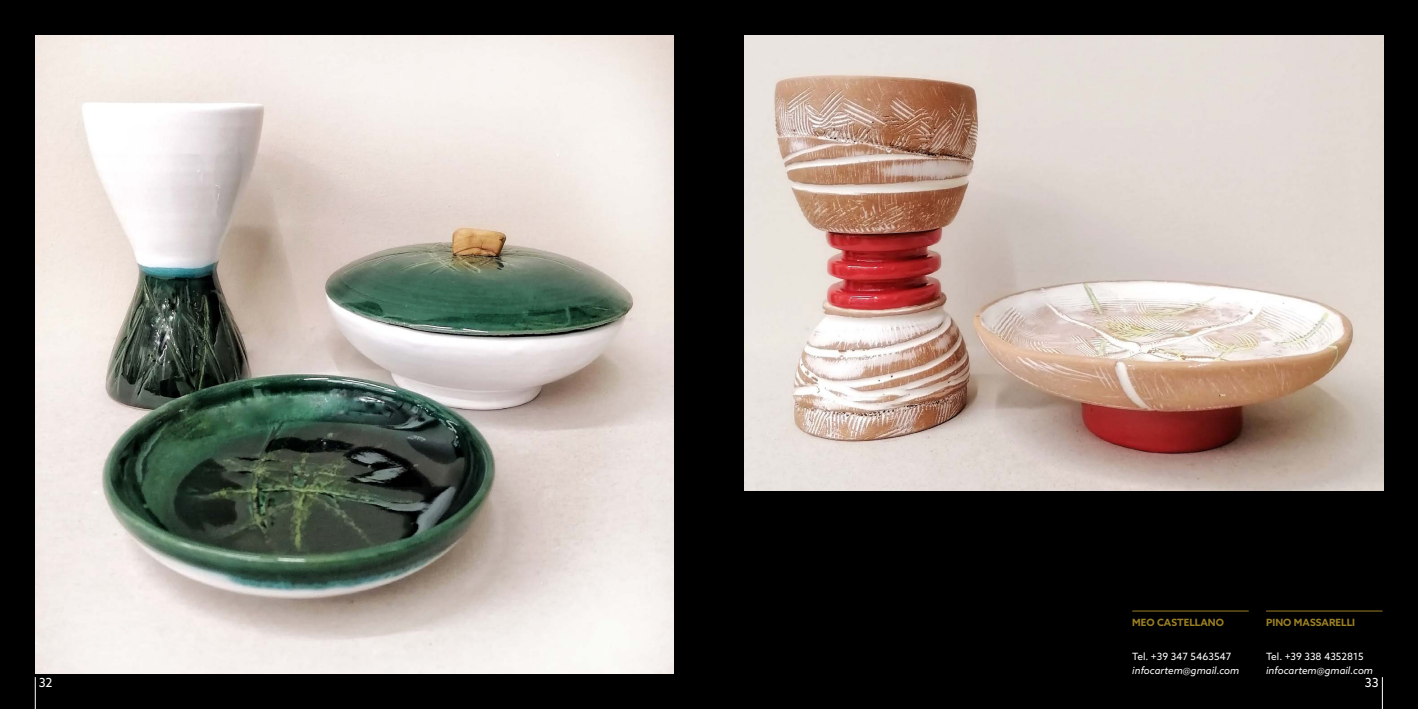
<style>
.page{position:relative;width:1418px;height:709px;background:#fff}
.page>*{position:absolute;margin:0;border:0;box-sizing:border-box;transform-origin:0 0}
.t1{font:12.5px "Azo Sans";color:#fff}
.t2{font:italic 10px "Azo Sans";color:#fff}
.t3{font:10px "Azo Sans";color:#fff}
.t4{font:700 10px "Azo Sans";color:#9a7f24}
</style>
<div class="page">
<div style="left:0;top:0;width:1417px;height:709px;background:#000"></div>
<img style="left:744px;top:35px;width:639px;height:455px">
<img style="left:35px;top:35px;width:638px;height:638px">
<hr style="left:1265px;top:610px;width:117px;height:1px;background:#9a7f24">
<hr style="left:1132px;top:610px;width:116px;height:1px;background:#9a7f24">
<hr style="left:1381px;top:677px;width:1px;height:32px;background:#fff">
<hr style="left:35px;top:677px;width:1px;height:32px;background:#fff">
<p class="t4" style="left:1132px;top:615px;width:93px">MEO CASTELLANO</p>
<p class="t4" style="left:1265px;top:615px;width:91px">PINO MASSARELLI</p>
<p class="t3" style="left:1132px;top:649px;width:101px">Tel. +39 347 5463547</p>
<p class="t2" style="left:1132px;top:663px;width:108px">infocartem@gmail.com</p>
<p class="t3" style="left:1265px;top:649px;width:99px">Tel. +39 338 4352815</p>
<p class="t2" style="left:1265px;top:663px;width:108px">infocartem@gmail.com</p>
<p class="t1" style="left:39px;top:674px;width:15px">32</p>
<p class="t1" style="left:1364px;top:674px;width:15px">33</p>
</div>
